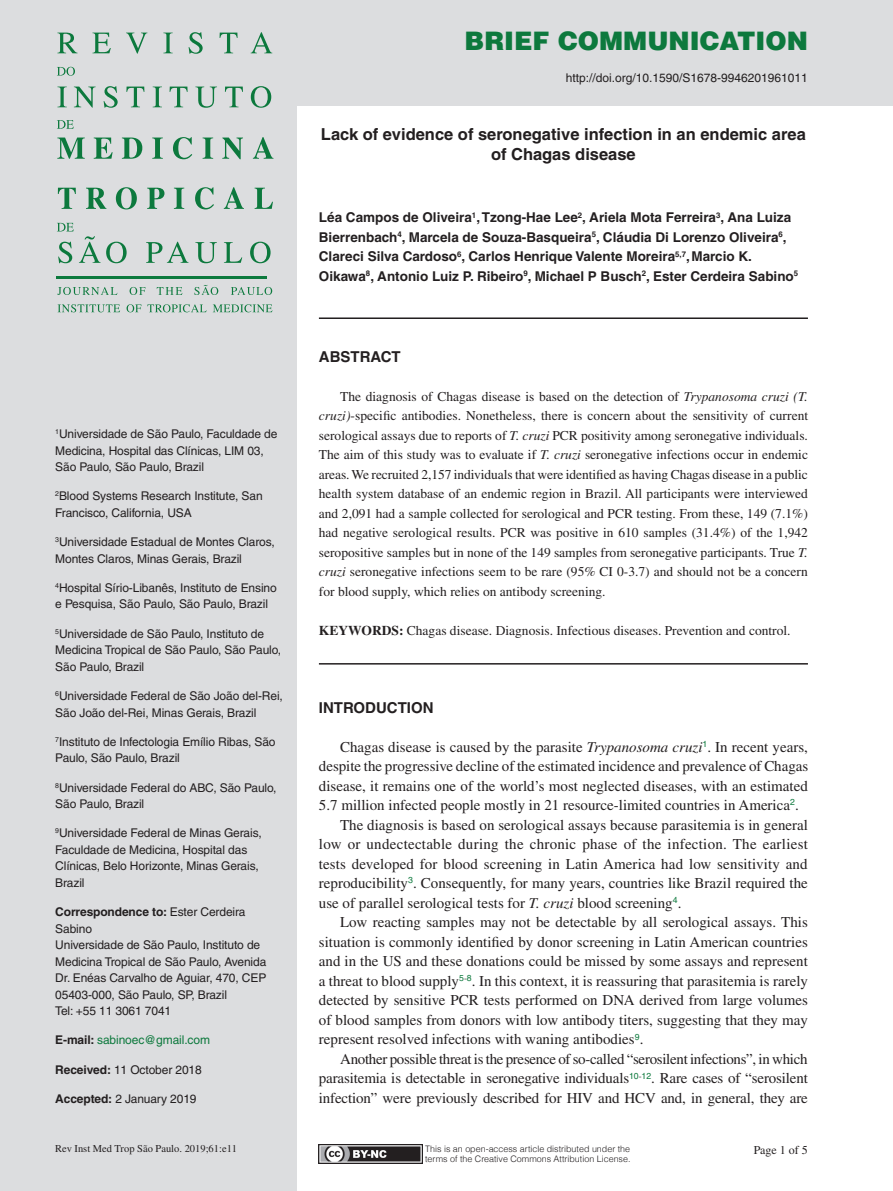
<style>
.page{position:relative;width:893px;height:1191px;background:#fff}
.page>*{position:absolute;margin:0;border:0;box-sizing:border-box;transform-origin:0 0}
.t1{font:900 25.5px "Helvetica";color:#0d793d}
.t2{font:700 16.5px/19.8px "Helvetica";color:#231f20;text-align:center}
.t3{font:15px "Times";color:#231f20}
.t4{font:15px "Times";letter-spacing:-.02em;color:#231f20}
.t5{font:700 15px "Helvetica";color:#231f20}
.t6{font:13.5px/19.5px "Times";color:#231f20;text-align:justify}
.t7{font:700 13.5px/19.5px "Helvetica";color:#231f20}
.t8{font:12px/16.5px "Helvetica";letter-spacing:-.01em;color:#231f20}
.t9{font:12px "Helvetica";letter-spacing:-.01em;color:#0d793d}
.t10{font:12px "Times";color:#231f20}
.t11{font:10.5px "Times";color:#231f20}
.t12{font:300 8.85px/10.6px "Helvetica";color:#231f20}
.s1{font-weight:700}
.s2{font-weight:700;color:#231f20}
.s3{font-style:italic}
</style>
<div class="page">
<div style="left:0;top:0;width:297px;height:1191px;background:#dcdddf"></div>
<div style="left:22px;top:0;width:871px;height:106px;background:#dcdddf"></div>
<svg style="left:57px;top:33px;width:21px;height:20px"></svg>
<svg style="left:92px;top:33px;width:19px;height:20px"></svg>
<svg style="left:126px;top:33px;width:21px;height:21px"></svg>
<svg style="left:163px;top:33px;width:10px;height:20px"></svg>
<svg style="left:189px;top:32px;width:14px;height:22px"></svg>
<svg style="left:220px;top:33px;width:18px;height:20px"></svg>
<svg style="left:251px;top:32px;width:21px;height:21px"></svg>
<svg style="left:57px;top:87px;width:10px;height:20px"></svg>
<svg style="left:74px;top:87px;width:22px;height:21px"></svg>
<svg style="left:104px;top:86px;width:14px;height:22px"></svg>
<svg style="left:126px;top:87px;width:18px;height:20px"></svg>
<svg style="left:153px;top:87px;width:9px;height:20px"></svg>
<svg style="left:170px;top:87px;width:18px;height:20px"></svg>
<svg style="left:195px;top:87px;width:22px;height:21px"></svg>
<svg style="left:225px;top:87px;width:18px;height:20px"></svg>
<svg style="left:251px;top:86px;width:20px;height:22px"></svg>
<svg style="left:57px;top:137px;width:28px;height:22px"></svg>
<svg style="left:94px;top:137px;width:19px;height:22px"></svg>
<svg style="left:122px;top:137px;width:20px;height:22px"></svg>
<svg style="left:152px;top:137px;width:11px;height:22px"></svg>
<svg style="left:173px;top:137px;width:19px;height:22px"></svg>
<svg style="left:203px;top:137px;width:10px;height:22px"></svg>
<svg style="left:222px;top:137px;width:21px;height:22px"></svg>
<svg style="left:253px;top:137px;width:20px;height:22px"></svg>
<svg style="left:58px;top:188px;width:18px;height:21px"></svg>
<svg style="left:86px;top:188px;width:20px;height:21px"></svg>
<svg style="left:116px;top:187px;width:21px;height:22px"></svg>
<svg style="left:147px;top:188px;width:17px;height:21px"></svg>
<svg style="left:174px;top:188px;width:10px;height:21px"></svg>
<svg style="left:195px;top:187px;width:19px;height:22px"></svg>
<svg style="left:224px;top:187px;width:20px;height:22px"></svg>
<svg style="left:255px;top:188px;width:18px;height:21px"></svg>
<svg style="left:146px;top:242px;width:43px;height:21px"></svg>
<svg style="left:195px;top:242px;width:22px;height:21px"></svg>
<svg style="left:224px;top:242px;width:18px;height:21px"></svg>
<svg style="left:250px;top:242px;width:21px;height:21px"></svg>
<svg style="left:57px;top:223px;width:70px;height:40px"></svg>
<svg style="left:57px;top:120px;width:17px;height:9px"></svg>
<svg style="left:57px;top:67px;width:18px;height:9px"></svg>
<svg style="left:57px;top:287px;width:60px;height:8px"></svg>
<svg style="left:130px;top:287px;width:15px;height:8px"></svg>
<svg style="left:157px;top:287px;width:25px;height:8px"></svg>
<svg style="left:194px;top:285px;width:24px;height:10px"></svg>
<svg style="left:231px;top:287px;width:41px;height:8px"></svg>
<svg style="left:58px;top:304px;width:62px;height:8px"></svg>
<svg style="left:127px;top:304px;width:14px;height:8px"></svg>
<svg style="left:147px;top:304px;width:60px;height:8px"></svg>
<svg style="left:213px;top:304px;width:59px;height:8px"></svg>
<hr style="left:56px;top:276px;width:210px;height:2px;background:#0c793d">
<img style="left:319px;top:1144px;width:103px;height:19px">
<hr style="left:319px;top:317px;width:489px;height:2px;background:#231f20">
<hr style="left:319px;top:663px;width:489px;height:1px;background:#231f20">
<h1 class="t1" style="left:465px;top:24px;width:345px">BRIEF COMMUNICATION</h1>
<p class="t8" style="left:566px;top:69px;width:244px">http://doi.org/10.1590/S1678-9946201961011</p>
<p class="t2" style="left:321px;top:124px;width:486px">Lack of evidence of seronegative infection in an endemic area of Chagas disease</p>
<p class="t8" style="left:55px;top:426px;width:224px"><sup>1</sup>Universidade de São Paulo, Faculdade de<br>Medicina, Hospital das Clínicas, LIM 03,<br>São Paulo, São Paulo, Brazil</p>
<p class="t8" style="left:55px;top:488px;width:209px"><sup>2</sup>Blood Systems Research Institute, San<br>Francisco, California, USA</p>
<p class="t8" style="left:55px;top:534px;width:221px"><sup>3</sup>Universidade Estadual de Montes Claros,<br>Montes Claros, Minas Gerais, Brazil</p>
<p class="t8" style="left:55px;top:579px;width:223px"><sup>4</sup>Hospital Sírio-Libanês, Instituto de Ensino e Pesquisa, São Paulo, São Paulo, Brazil</p>
<p class="t8" style="left:55px;top:625px;width:227px"><sup>5</sup>Universidade de São Paulo, Instituto de<br>Medicina Tropical de São Paulo, São Paulo,<br>São Paulo, Brazil</p>
<p class="t8" style="left:55px;top:687px;width:229px"><sup>6</sup>Universidade Federal de São João del-Rei,<br>São João del-Rei, Minas Gerais, Brazil</p>
<p class="t8" style="left:55px;top:733px;width:222px"><sup>7</sup>Instituto de Infectologia Emílio Ribas, São<br>Paulo, São Paulo, Brazil</p>
<p class="t8" style="left:55px;top:779px;width:223px"><sup>8</sup>Universidade Federal do ABC, São Paulo,<br>São Paulo, Brazil</p>
<p class="t8" style="left:55px;top:825px;width:208px"><sup>9</sup>Universidade Federal de Minas Gerais,<br>Faculdade de Medicina, Hospital das<br>Clínicas, Belo Horizonte, Minas Gerais,<br>Brazil</p>
<p class="t8" style="left:55px;top:903px;width:213px"><span class="s1">Correspondence to:</span> Ester Cerdeira<br>Sabino<br>Universidade de São Paulo, Instituto de<br>Medicina Tropical de São Paulo, Avenida<br>Dr. Enéas Carvalho de Aguiar, 470, CEP<br>05403-000, São Paulo, SP, Brazil<br>Tel: +55 11 3061 7041</p>
<p class="t9" style="left:55px;top:1033px;width:156px"><span class="s2">E-mail:</span> sabinoec@gmail.com</p>
<p class="t8" style="left:55px;top:1061px;width:148px"><span class="s1">Received:</span> 11 October 2018</p>
<p class="t8" style="left:55px;top:1090px;width:143px"><span class="s1">Accepted:</span> 2 January 2019</p>
<p class="t7" style="left:319px;top:207px;width:481px">Léa Campos de Oliveira<sup>1</sup>, Tzong-Hae Lee<sup>2</sup>, Ariela Mota Ferreira<sup>3</sup>, Ana Luiza Bierrenbach<sup>4</sup>, Marcela de Souza-Basqueira<sup>5</sup>, Cláudia Di Lorenzo Oliveira<sup>6</sup>, Clareci Silva Cardoso<sup>6</sup>, Carlos Henrique Valente Moreira<sup>5,7</sup>,Marcio K.<br>Oikawa<sup>8</sup>, Antonio Luiz P. Ribeiro<sup>9</sup>, Michael P Busch<sup>2</sup>, Ester Cerdeira Sabino<sup>5</sup></p>
<p class="t5" style="left:319px;top:347px;width:83px">ABSTRACT</p>
<p class="t6" style="left:319px;top:386px;width:491px;text-indent:21px">The diagnosis of Chagas disease is based on the detection of <span class="s3">Trypanosoma cruzi (T. cruzi)</span>-specific antibodies. Nonetheless, there is concern about the sensitivity of current serological assays due to reports of <span class="s3">T. cruzi</span> PCR positivity among seronegative individuals.<br>The aim of this study was to evaluate if <span class="s3">T. cruzi</span> seronegative infections occur in endemic areas. We recruited 2,157 individuals that were identified as having Chagas disease in a public health system database of an endemic region in Brazil. All participants were interviewed and 2,091 had a sample collected for serological and PCR testing. From these, 149 (7.1%) had negative serological results. PCR was positive in 610 samples (31.4%) of the 1,942 seropositive samples but in none of the 149 samples from seronegative participants. True <span class="s3">T. cruzi</span> seronegative infections seem to be rare (95% CI 0-3.7) and should not be a concern for blood supply, which relies on antibody screening.</p>
<p class="t6" style="left:319px;top:620px;width:473px"><span class="s1">KEYWORDS:</span> Chagas disease. Diagnosis. Infectious diseases. Prevention and control.</p>
<p class="t5" style="left:319px;top:698px;width:116px">INTRODUCTION</p>
<p class="t3" style="left:340px;top:738px;width:469px">Chagas disease is caused by the parasite <span class="s3">Trypanosoma cruzi</span><sup>1</sup>. In recent years,</p>
<p class="t3" style="left:319px;top:758px;width:491px">despite the progressive decline of the estimated incidence and prevalence of Chagas</p>
<p class="t3" style="left:319px;top:777px;width:491px">disease, it remains one of the world’s most neglected diseases, with an estimated</p>
<p class="t3" style="left:319px;top:797px;width:481px">5.7 million infected people mostly in 21 resource-limited countries in America<sup>2</sup>.</p>
<p class="t3" style="left:340px;top:816px;width:469px">The diagnosis is based on serological assays because parasitemia is in general</p>
<p class="t3" style="left:319px;top:836px;width:491px">low or undectectable during the chronic phase of the infection. The earliest</p>
<p class="t3" style="left:319px;top:855px;width:490px">tests developed for blood screening in Latin America had low sensitivity and</p>
<p class="t3" style="left:319px;top:875px;width:491px">reproducibility<sup>3</sup>. Consequently, for many years, countries like Brazil required the</p>
<p class="t3" style="left:319px;top:894px;width:364px">use of parallel serological tests for <span class="s3">T. cruzi</span> blood screening<sup>4</sup>.</p>
<p class="t3" style="left:340px;top:914px;width:469px">Low reacting samples may not be detectable by all serological assays. This</p>
<p class="t3" style="left:319px;top:933px;width:491px">situation is commonly identified by donor screening in Latin American countries</p>
<p class="t3" style="left:319px;top:953px;width:490px">and in the US and these donations could be missed by some assays and represent</p>
<p class="t3" style="left:319px;top:972px;width:491px">a threat to blood supply<sup>5</sup><sup>-</sup><sup>8</sup>. In this context, it is reassuring that parasitemia is rarely</p>
<p class="t3" style="left:319px;top:992px;width:491px">detected by sensitive PCR tests performed on DNA derived from large volumes</p>
<p class="t3" style="left:319px;top:1011px;width:491px">of blood samples from donors with low antibody titers, suggesting that they may</p>
<p class="t3" style="left:319px;top:1031px;width:326px">represent resolved infections with waning antibodies<sup>9</sup>.</p>
<p class="t4" style="left:340px;top:1050px;width:469px">Another possible threat is the presence of so-called “serosilent infections”, in which</p>
<p class="t3" style="left:319px;top:1070px;width:491px">parasitemia is detectable in seronegative individuals<sup>10</sup><sup>-</sup><sup>12</sup>. Rare cases of “serosilent</p>
<p class="t3" style="left:319px;top:1089px;width:490px">infection” were previously described for HIV and HCV and, in general, they are</p>
<p class="t11" style="left:55px;top:1143px;width:183px">Rev Inst Med Trop São Paulo. 2019;61:e11</p>
<p class="t10" style="left:754px;top:1142px;width:56px">Page 1 of 5</p>
<p class="t12" style="left:425px;top:1142px;width:207px">This is an open-access article distributed under the terms of the Creative Commons Attribution License.</p>
</div>
